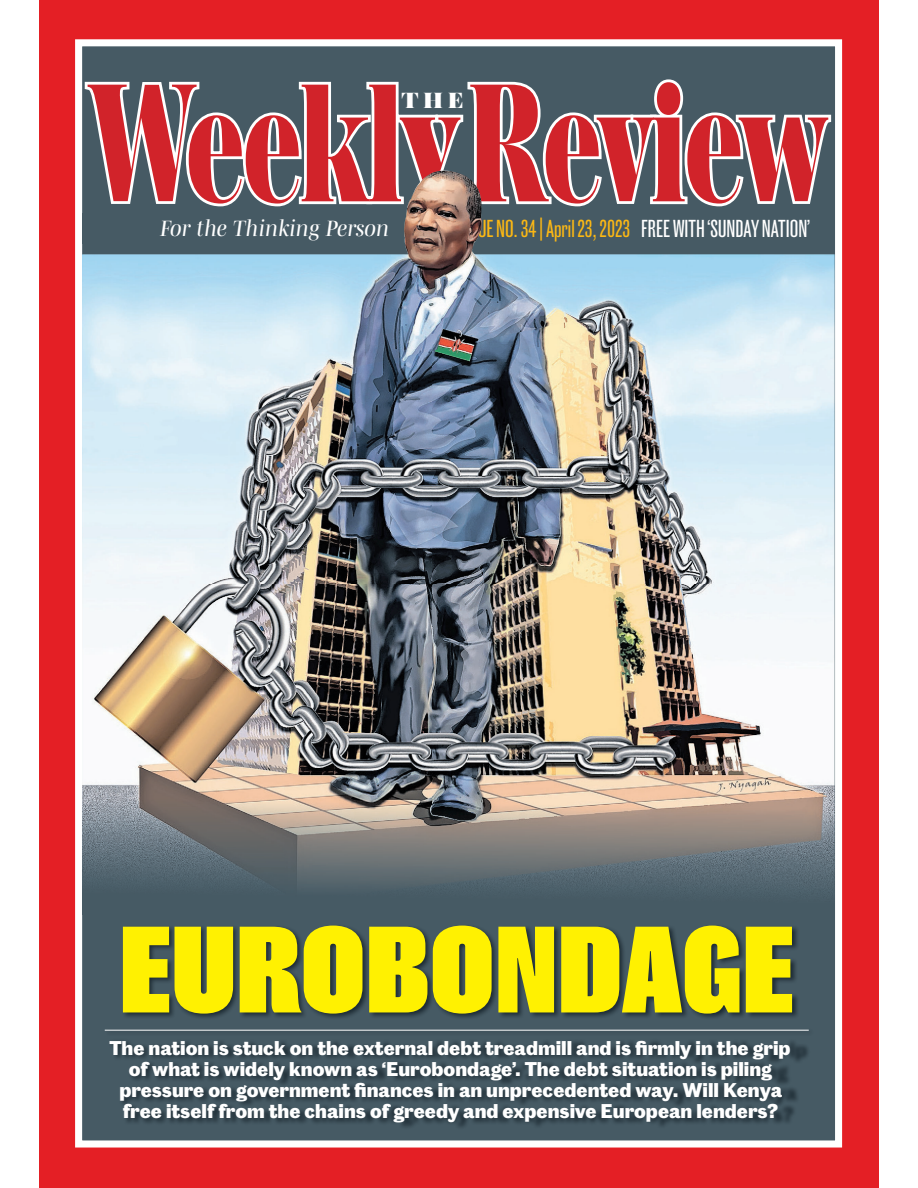
<style>
.page{position:relative;width:918px;height:1188px;background:#fff}
.page>*{position:absolute;margin:0;border:0;box-sizing:border-box;transform-origin:0 0}
.t1{font:900 173.1px "AW Conqueror Pro Didot";letter-spacing:-.04em;color:#d1232a;scale:.55 1}
.t2{font:900 112.95px "Caslon Doric Condensed";letter-spacing:.01em;color:#fff101}
.t3{font:500 22.65px "Caslon Doric Condensed";color:#fcb814}
.t4{font:italic 22.65px "Mencken Pro Head";color:#fff}
.t5{font:900 22.65px "AW Conqueror Pro Didot";color:#fff}
.t6{font:700 18.3px/21.1px "Caslon Doric";color:#fff;text-align:center}
.s1{color:#fff}
</style>
<div class="page">
<div style="left:39px;top:0;width:840px;height:1188px;background:#e41f25"></div>
<div style="left:79px;top:43px;width:760px;height:1101px;background:#465a64"></div>
<div style="left:75px;top:39px;width:767px;height:1109px;border:7px solid #fff"></div>
<div style="left:82px;top:214px;width:752px;height:30px;background:#465a64"></div>
<svg style="left:85px;top:79px;width:746px;height:128px"></svg>
<img style="left:124px;top:926px;width:674px;height:92px">
<img style="left:104px;top:1029px;width:705px;height:98px">
<hr style="left:105px;top:1030px;width:704px;height:1px;background:#fff">
<img style="left:82px;top:255px;width:752px;height:660px">
<img style="left:353px;top:170px;width:227px;height:197px">
<h1 class="t1" style="left:85px;top:40px;width:1354px">Weekly Review</h1>
<p class="t5" style="left:402px;top:87px;width:64px">THE</p>
<p class="t4" style="left:160px;top:215px;width:231px">For the Thinking Person</p>
<p class="t3" style="left:459px;top:219px;width:353px">ISSUE NO. 34 | April 23, 2023 <span class="s1">FREE WITH ‘SUNDAY NATION’</span></p>
<h2 class="t2" style="left:120px;top:927px;width:675px">EUROBONDAGE</h2>
<p class="t6" style="left:109px;top:1039px;width:683px">The nation is stuck on the external debt treadmill and is firmly in the grip of what is widely known as ‘Eurobondage’. The debt situation is piling pressure on government finances in an unprecedented way. Will Kenya free itself from the chains of greedy and expensive European lenders?</p>
</div>
